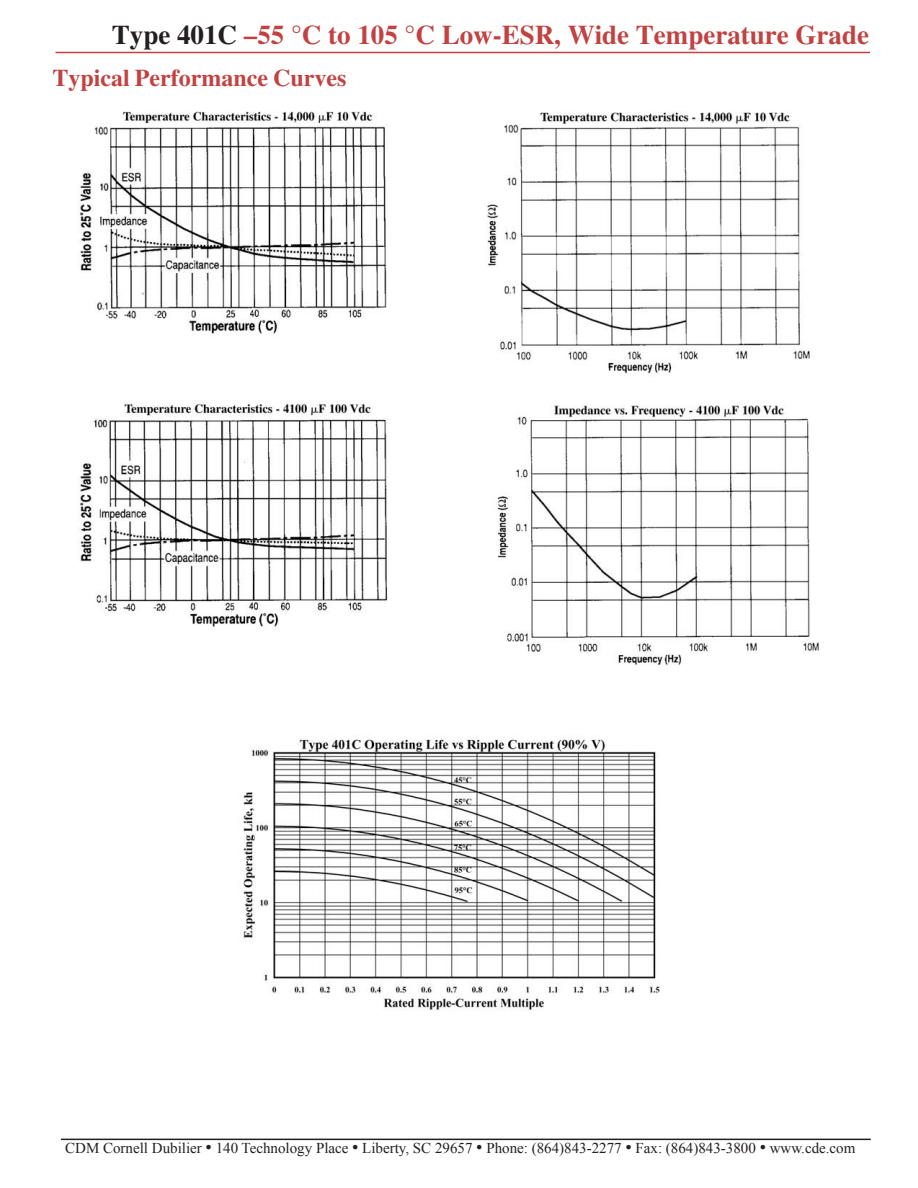
<style>
.page{position:relative;width:918px;height:1188px;background:#fff}
.page>*{position:absolute;margin:0;border:0;box-sizing:border-box;transform-origin:0 0}
.t1{font:700 27px "Times";color:#c24241}
.t2{font:700 24px "Times";color:#c24241}
.t3{font:15px "Times New Roman";color:#231f20}
.s1{color:#231f20}
.s2{font-size:18px}
</style>
<div class="page">
<hr style="left:56px;top:52px;width:814px;height:1px;background:#c24241">
<hr style="left:61px;top:1139px;width:810px;height:1px;background:#231f20">
<img style="left:78px;top:111px;width:741px;height:899px">
<h1 class="t1" style="left:112px;top:18px;width:759px"><span class="s1">Type 401C</span> –55 °C to 105 °C Low-ESR, Wide Temperature Grade</h1>
<h2 class="t2" style="left:52px;top:63px;width:296px">Typical Performance Curves</h2>
<p class="t3" style="left:65px;top:1138px;width:792px">CDM Cornell Dubilier <span class="s2">•</span> 140 Technology Place <span class="s2">•</span> Liberty, SC 29657 <span class="s2">•</span> Phone: (864)843-2277 <span class="s2">•</span> Fax: (864)843-3800 <span class="s2">•</span> www.cde.com</p>
</div>
